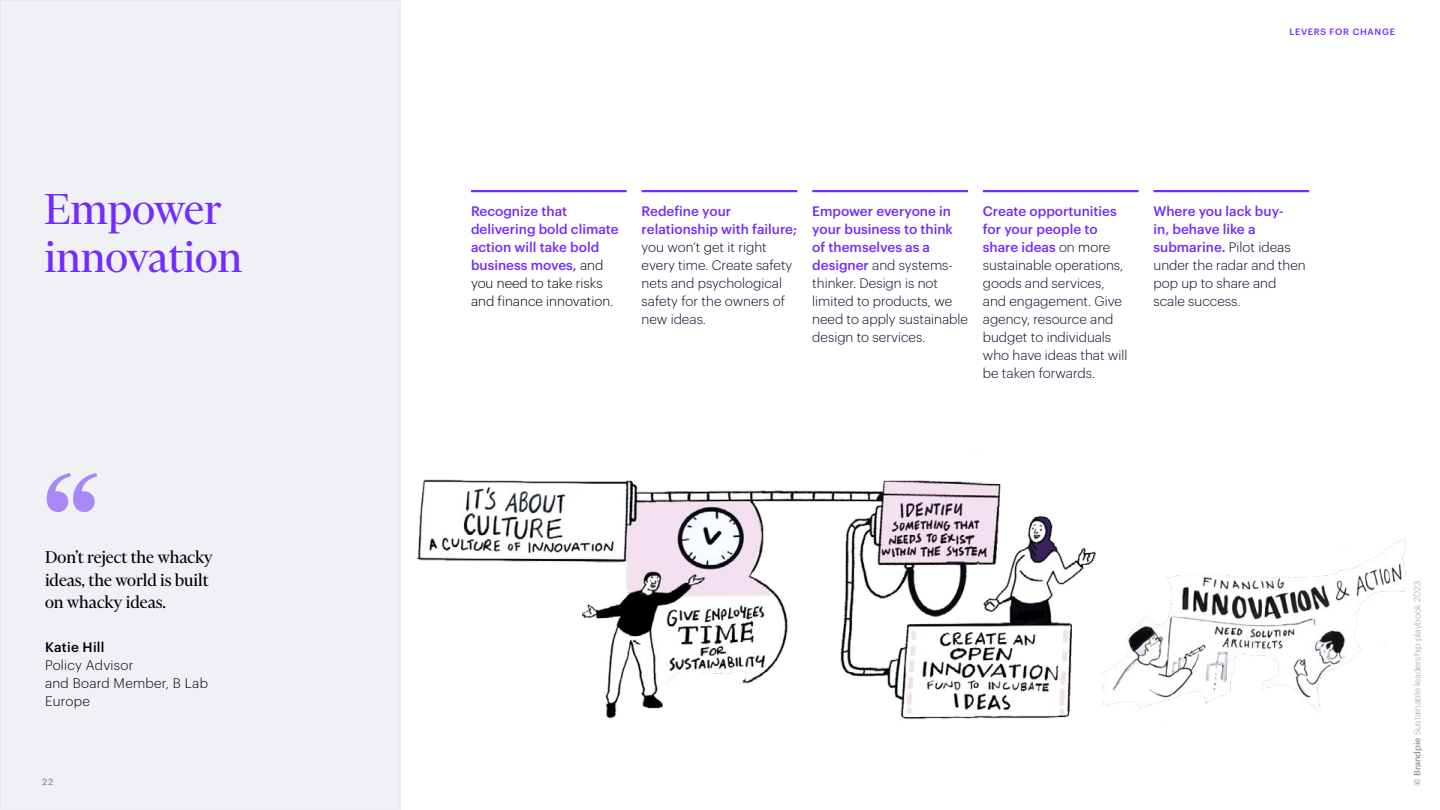
<style>
.page{position:relative;width:1440px;height:810px;background:#fff}
.page>*{position:absolute;margin:0;border:0;box-sizing:border-box;transform-origin:0 0}
.t1{font:49.5px/48px "Financier Display";color:#722dfc}
.t2{font:19.5px/22.5px "Financier Display";color:#000}
.t3{font:300 13.5px/18px "Graphik";color:#100628}
.t4{font:500 13.5px/18px "Graphik";color:#722dfc}
.t5{font:300 13.5px/18px "Graphik";letter-spacing:.02em;color:#000}
.t6{font:500 13.5px "Graphik";letter-spacing:.02em;color:#000}
.t7{font:300 9px "Graphik";color:#999}
.t8{font:500 9px "Graphik";letter-spacing:.08em;color:#722dfc}
.t9{font:500 9px "Graphik";color:#999}
.s1{font-weight:300;color:#000}
.s2{font-weight:500;color:#722dfc}
.s3{color:#000}
.s4{font-weight:500}
</style>
<div class="page">
<img style="left:417px;top:479px;width:679px;height:240px">
<img style="left:1101px;top:539px;width:306px;height:174px">
<div style="left:0;top:0;width:400px;height:810px;background:#f0f1f5"></div>
<hr style="left:471px;top:190px;width:156px;height:2px;background:#722dfc">
<hr style="left:642px;top:190px;width:155px;height:2px;background:#722dfc">
<hr style="left:812px;top:190px;width:156px;height:2px;background:#722dfc">
<hr style="left:983px;top:190px;width:156px;height:2px;background:#722dfc">
<hr style="left:1154px;top:190px;width:155px;height:2px;background:#722dfc">
<svg style="left:47px;top:473px;width:50px;height:39px"></svg>
<h1 class="t1" style="left:45px;top:185px;width:199px">Empower innovation</h1>
<h2 class="t2" style="left:45px;top:546px;width:170px">Don’t reject the whacky ideas, the world is built on whacky ideas.</h2>
<p class="t6" style="left:45px;top:637px;width:61px">Katie Hill</p>
<p class="t5" style="left:45px;top:655px;width:164px">Policy Advisor<br>and Board Member, B Lab<br>Europe</p>
<p class="t9" style="left:42px;top:775px;width:13px">22</p>
<p class="t8" style="left:1289px;top:25px;width:107px">LEVERS FOR CHANGE</p>
<p class="t4" style="left:471px;top:201px;width:149px">Recognize that delivering bold climate action will take bold business moves, <span class="s1">and you need to take risks and finance innovation.</span></p>
<p class="t3" style="left:642px;top:201px;width:157px"><span class="s2">Redefine your relationship with failure; </span>you won’t <span class="s3">g</span>et it right every time. Create safety nets and psychological safety for the owners of new ideas.</p>
<p class="t3" style="left:812px;top:201px;width:157px"><span class="s2">Empower everyone in your business to think of themselves as a designer</span> and systems&shy;thinker. Design is not limited to products, we need to apply sustainable design to services.</p>
<p class="t3" style="left:983px;top:201px;width:146px"><span class="s2">Create opportunities for your people to share ideas</span> on <span class="s3">mor</span>e sustainable operations, goods and services, and engagement. Give agency, resource and budget to individuals who have ideas that will be taken forwards.</p>
<p class="t3" style="left:1154px;top:201px;width:154px"><span class="s2">Where you lack buy-<br>in, behave like a submarine.</span> Pilot ide<span class="s3">as </span>under the radar and then pop up to share and scale success.</p>
<p class="t7" style="left:1411px;top:786px;width:206px;rotate:-90deg"><span class="s4">© Brandpie</span> Sustainable leadership playbook 2023</p>
</div>
